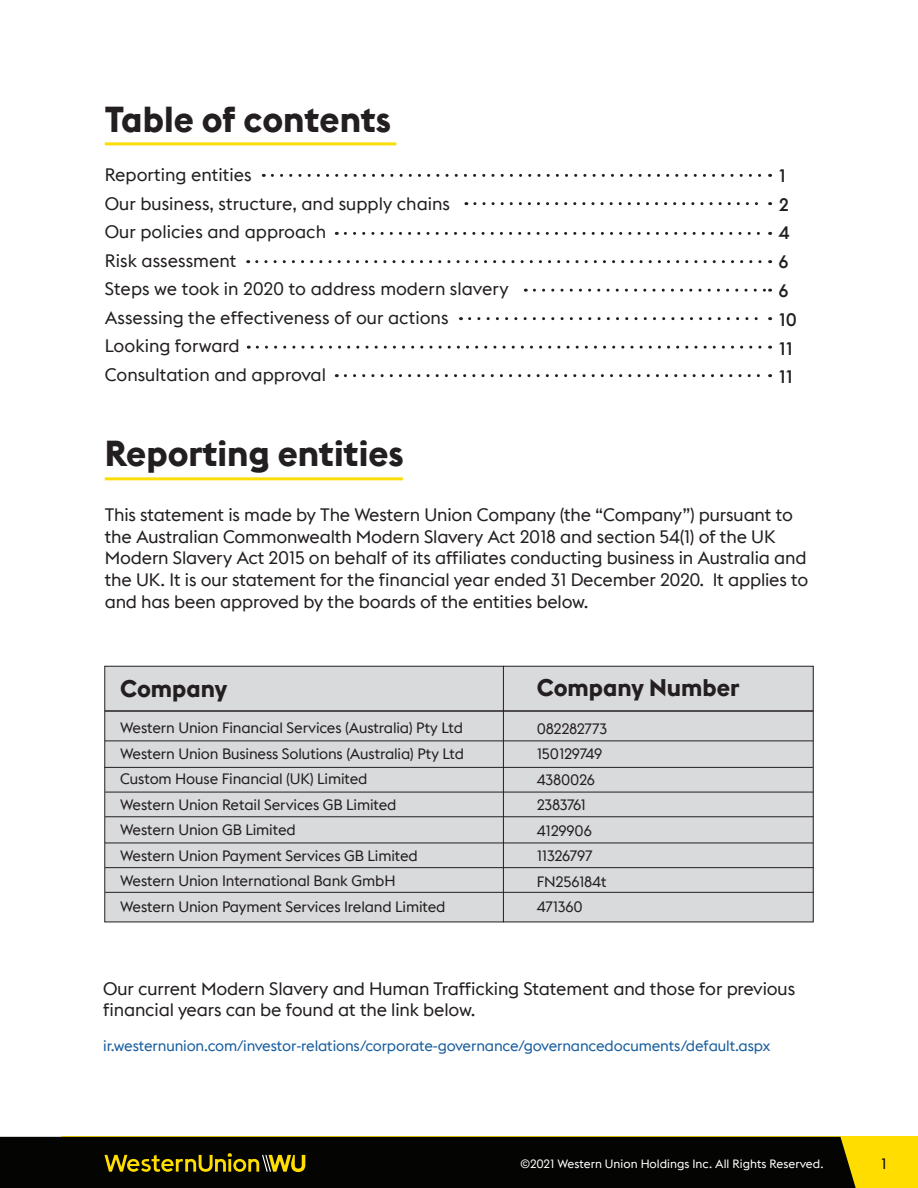
<style>
.page{position:relative;width:918px;height:1188px;background:#fff}
.page>*{position:absolute;margin:0;border:0;box-sizing:border-box;transform-origin:0 0}
.Headline{font:36px "Euclid WU Bold";color:#231f20}
.Headline-2{font:24px "Euclid WU Bold";color:#231f20}
.Paragraph{font:18px/21.6px "Euclid WU";letter-spacing:-.01em;color:#231f20}
.t1{font:18px "Euclid WU Medium";color:#231f20}
.Headline-3{font:15px/25.5px "Euclid WU";letter-spacing:-.01em;color:#231f20}
.Paragraph-2{font:15px "Euclid WU";letter-spacing:-.01em;color:#175d9e}
.t2{font:15px "Euclid WU";color:#000}
.Paragraph-3{font:12px "Euclid WU";color:#fff}
</style>
<div class="page">
<div style="left:105px;top:666px;width:708px;height:256px;background:#d9dadc"></div>
<div style="left:104px;top:666px;width:710px;height:256px;border:1px solid #231f20"></div>
<hr style="left:105px;top:142px;width:291px;height:3px;background:#fbdd07">
<hr style="left:105px;top:477px;width:298px;height:3px;background:#fbdd07">
<hr style="left:105px;top:710px;width:708px;height:2px;background:#231f20">
<hr style="left:105px;top:741px;width:708px;height:1px;background:#231f20">
<hr style="left:104px;top:767px;width:709px;height:1px;background:#231f20">
<hr style="left:105px;top:792px;width:709px;height:1px;background:#231f20">
<hr style="left:105px;top:816px;width:709px;height:1px;background:#231f20">
<hr style="left:105px;top:843px;width:708px;height:1px;background:#231f20">
<hr style="left:105px;top:867px;width:709px;height:1px;background:#231f20">
<hr style="left:105px;top:892px;width:709px;height:1px;background:#231f20">
<div style="left:61px;top:1137px;width:857px;height:51px;background:#fd0"></div>
<div style="left:0;top:1137px;width:856px;height:51px;background:#040503"></div>
<svg style="left:104px;top:1153px;width:201px;height:19px"></svg>
<hr style="left:503px;top:666px;width:1px;height:256px;background:#231f20">
<svg style="left:272px;top:174px;width:499px;height:3px"></svg>
<svg style="left:475px;top:202px;width:296px;height:3px"></svg>
<svg style="left:345px;top:232px;width:426px;height:3px"></svg>
<svg style="left:257px;top:260px;width:514px;height:3px"></svg>
<svg style="left:534px;top:289px;width:237px;height:3px"></svg>
<svg style="left:470px;top:317px;width:301px;height:3px"></svg>
<svg style="left:257px;top:346px;width:514px;height:3px"></svg>
<svg style="left:345px;top:374px;width:426px;height:3px"></svg>
<p class="Headline" style="left:105px;top:97px;width:288px">Table of contents</p>
<p class="Paragraph" style="left:105px;top:164px;width:149px">Reporting entities</p>
<p class="Paragraph" style="left:105px;top:193px;width:347px">Our business, structure, and supply chains</p>
<p class="Paragraph" style="left:105px;top:221px;width:223px">Our policies and approach</p>
<p class="Paragraph" style="left:105px;top:250px;width:133px">Risk assessment</p>
<p class="Paragraph" style="left:105px;top:278px;width:405px">Steps we took in 2020 to address modern slavery</p>
<p class="Paragraph" style="left:105px;top:307px;width:345px">Assessing the effectiveness of our actions</p>
<p class="Paragraph" style="left:105px;top:335px;width:137px">Looking forward</p>
<p class="Paragraph" style="left:105px;top:364px;width:223px">Consultation and approval</p>
<p class="t1" style="left:779px;top:165px;width:8px">1</p>
<p class="t1" style="left:779px;top:193px;width:12px">2</p>
<p class="t1" style="left:779px;top:222px;width:12px">4</p>
<p class="t1" style="left:779px;top:251px;width:11px">6</p>
<p class="t1" style="left:779px;top:280px;width:11px">6</p>
<p class="t1" style="left:779px;top:309px;width:19px">10</p>
<p class="t1" style="left:779px;top:337px;width:15px">11</p>
<p class="t1" style="left:779px;top:366px;width:15px">11</p>
<p class="Headline" style="left:105px;top:430px;width:300px">Reporting entities</p>
<p class="Paragraph" style="left:105px;top:504px;width:705px">This statement is made by The Western Union Company (the “Company”) pursuant to the Australian Commonwealth Modern Slavery Act 2018 and section 54(1) of the UK Modern Slavery Act 2015 on behalf of its affiliates conducting business in Australia and the UK. It is our statement for the financial year ended 31 December 2020. It applies to and has been approved by the boards of the entities below.</p>
<p class="Headline-2" style="left:120px;top:673px;width:109px">Company</p>
<p class="Headline-3" style="left:120px;top:715px;width:346px">Western Union Financial Services (Australia) Pty Ltd Western Union Business Solutions (Australia) Pty Ltd Custom House Financial (UK) Limited<br>Western Union Retail Services GB Limited<br>Western Union GB Limited<br>Western Union Payment Services GB Limited Western Union International Bank GmbH<br>Western Union Payment Services Ireland Limited</p>
<p class="Headline-2" style="left:537px;top:672px;width:204px">Company Number</p>
<p class="Headline-3" style="left:537px;top:716px;width:72px">082282773<br>150129749<br>4380026<br>2383761<br>4129906<br>11326797<br>FN256184t<br>471360</p>
<p class="Paragraph" style="left:103px;top:977px;width:693px">Our current Modern Slavery and Human Trafficking Statement and those for previous financial years can be found at the link below.</p>
<p class="Paragraph-2" style="left:103px;top:1037px;width:669px">ir.westernunion.com/investor-relations/corporate-governance/governancedocuments/default.aspx</p>
<p class="Paragraph-3" style="left:520px;top:1156px;width:305px">©2021 Western Union Holdings Inc. All Rights Reserved.</p>
<p class="t2" style="left:881px;top:1154px;width:7px">1</p>
</div>
